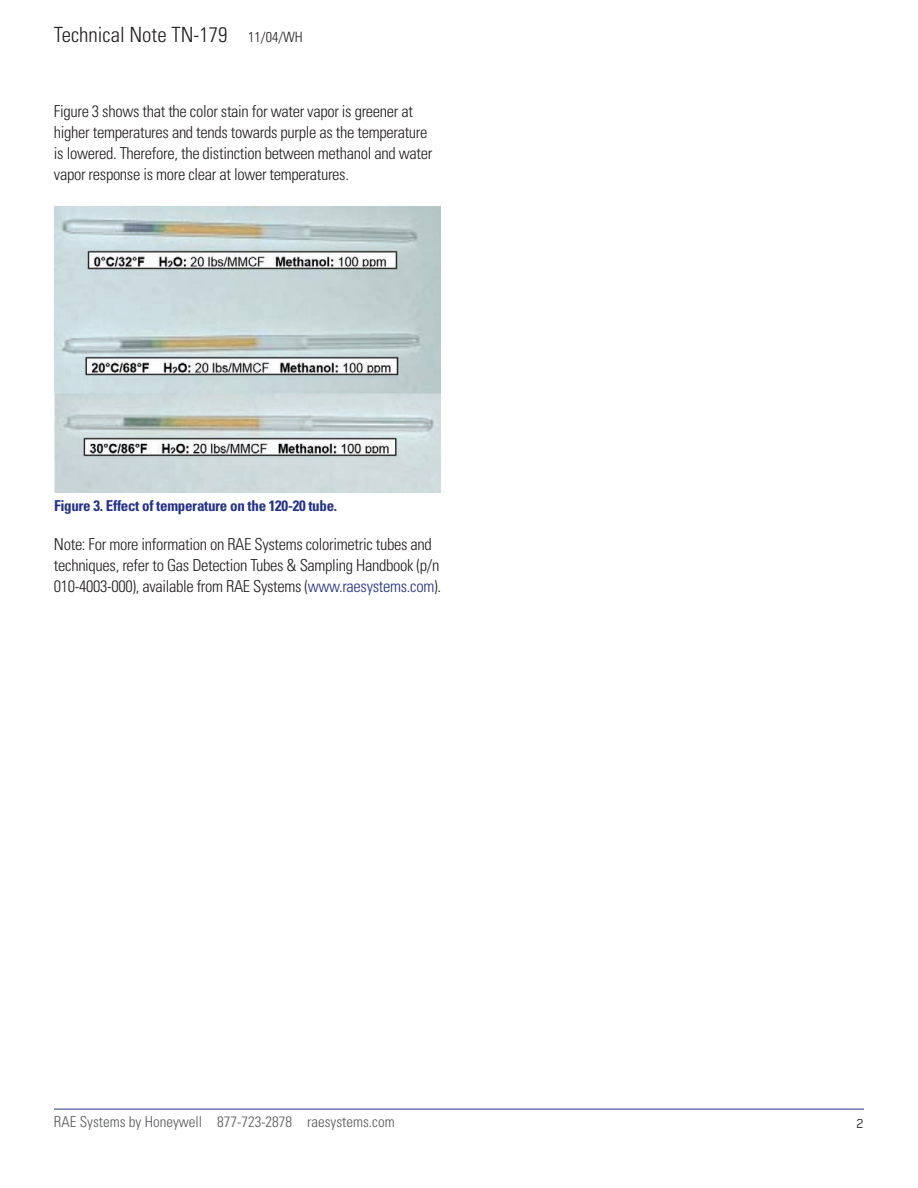
<style>
.page{position:relative;width:918px;height:1188px;background:#fff}
.page>*{position:absolute;margin:0;border:0;box-sizing:border-box;transform-origin:0 0}
.t1{font:300 condensed 21px "Univers LT Std";color:#231f20}
.body_copy{font:300 condensed 16.5px/21px "Univers LT Std";letter-spacing:-.02em;color:#231f20}
.t2{font:300 condensed 15px "Univers LT Std";color:#57585a}
.body_copy-2{font:700 condensed 15px "Univers LT Std";letter-spacing:-.02em;color:#24318b}
.t3{font:15px "Blender";color:#231f20}
.s1{font-size:14.25px}
.s2{color:#24318b}
</style>
<div class="page">
<hr style="left:54px;top:1109px;width:810px;height:1px;background:#24318b">
<img style="left:54px;top:207px;width:387px;height:285px">
<p class="t1" style="left:54px;top:22px;width:250px">Technical Note TN-179 <span class="s1">11/04/WH</span></p>
<p class="body_copy" style="left:54px;top:101px;width:380px">Figure 3 shows that the color stain for water vapor is greener at higher temperatures and tends towards purple as the temperature is lowered. Therefore, the distinction between methanol and water vapor response is more clear at lower temperatures.</p>
<p class="body_copy-2" style="left:54px;top:496px;width:285px">Figure 3. Effect of temperature on the 120-20 tube.</p>
<p class="body_copy" style="left:54px;top:534px;width:389px">Note: For more information on RAE Systems colorimetric tubes and techniques, refer to Gas Detection Tubes &amp; Sampling Handbook (p/n<br>010-4003-000), available from RAE Systems (<span class="s2">www.raesystems.com</span>).</p>
<p class="t2" style="left:54px;top:1113px;width:342px">RAE Systems by Honeywell 877-723-2878 raesystems.com</p>
<p class="t3" style="left:856px;top:1115px;width:9px">2</p>
</div>
